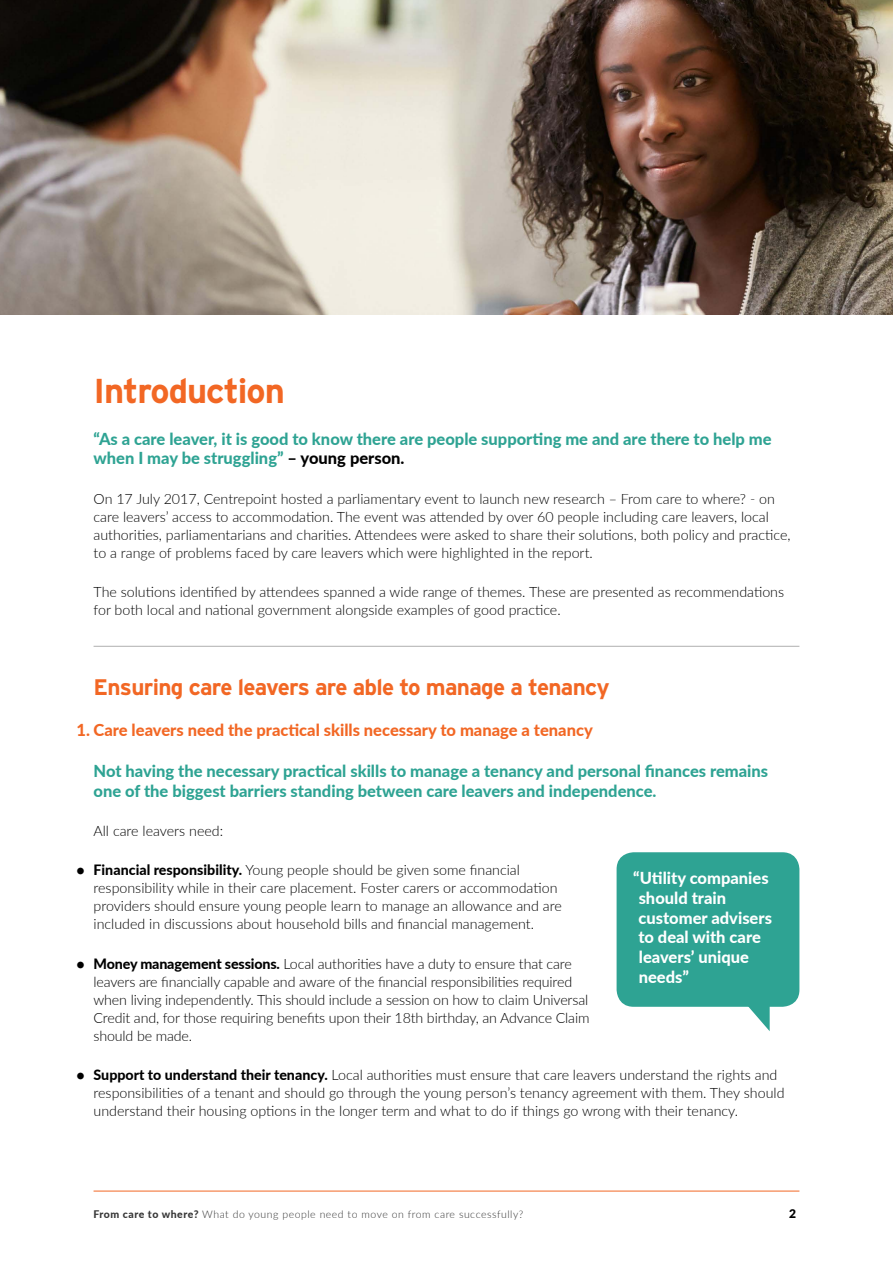
<style>
.page{position:relative;width:893px;height:1263px;background:#fff}
.page>*{position:absolute;margin:0;border:0;box-sizing:border-box;transform-origin:0 0}
.t1{font:700 34.5px "Interstate";letter-spacing:-.03em;color:#f26724}
.t2{font:700 22.5px "Interstate";letter-spacing:-.03em;color:#f26724}
.t3{font:800 16.5px/19.8px "Lato";color:#2ea393}
.t4{font:800 16.5px/19.8px "Lato";color:#fff}
.t5{font:800 16.5px "Lato";color:#f26724}
.t6{font:300 14.25px/18px "Lato";color:#000}
.t7{font:900 12px "Lato";color:#000}
.t8{font:300 10.5px "Lato";letter-spacing:.05em;color:#363636}
.s1{color:#000}
.s2{font-weight:800}
</style>
<div class="page">
<hr style="left:94px;top:1191px;width:705px;height:1px;background:#f26724">
<hr style="left:94px;top:646px;width:705px;height:1px;background:#afafaf">
<div style="left:617px;top:852px;width:182px;height:155px;background:#2ea393;border-radius:17px"></div>
<svg style="left:741px;top:1006px;width:29px;height:25px"></svg>
<img style="left:0;top:0;width:893px;height:315px">
<h1 class="t1" style="left:94px;top:372px;width:193px">Introduction</h1>
<p class="t3" style="left:94px;top:428px;width:680px">“As a care leaver, it is good to know there are people supporting me and are there to help me when I may be struggling” <span class="s1">– young person.</span></p>
<p class="t6" style="left:94px;top:489px;width:699px">On 17 July 2017, Centrepoint hosted a parliamentary event to launch new research – From care to where? - on care leavers’ access to accommodation. The event was attended by over 60 people including care leavers, local authorities, parliamentarians and charities. Attendees were asked to share their solutions, both policy and practice, to a range of problems faced by care leavers which were highlighted in the report.</p>
<p class="t6" style="left:94px;top:582px;width:692px">The solutions identified by attendees spanned a wide range of themes. These are presented as recommendations for both local and national government alongside examples of good practice.</p>
<h2 class="t2" style="left:94px;top:674px;width:518px">Ensuring care leavers are able to manage a tenancy</h2>
<p class="t5" style="left:77px;top:718px;width:518px">1. Care leavers need the practical skills necessary to manage a tenancy</p>
<p class="t3" style="left:94px;top:760px;width:676px">Not having the necessary practical skills to manage a tenancy and personal finances remains one of the biggest barriers standing between care leavers and independence.</p>
<p class="t6" style="left:94px;top:821px;width:131px">All care leavers need:</p>
<p class="t6" style="left:94px;top:861px;width:470px;text-indent:-17px"><span class="s2">• Financial responsibility.</span> Young people should be given some financial responsibility while in their care placement. Foster carers or accommodation providers should ensure young people learn to manage an allowance and are included in discussions about household bills and financial management.</p>
<p class="t6" style="left:94px;top:954px;width:497px;text-indent:-17px"><span class="s2">• Money management sessions.</span> Local authorities have a duty to ensure that care leavers are financially capable and aware of the financial responsibilities required when living independently. This should include a session on how to claim Universal Credit and, for those requiring benefits upon their 18th birthday, an Advance Claim should be made.</p>
<p class="t6" style="left:94px;top:1065px;width:692px;text-indent:-17px"><span class="s2">• Support to understand their tenancy.</span> Local authorities must ensure that care leavers understand the rights and responsibilities of a tenant and should go through the young person’s tenancy agreement with them. They should understand their housing options in the longer term and what to do if things go wrong with their tenancy.</p>
<p class="t4" style="left:638px;top:867px;width:135px;text-indent:-5px">“Utility companies should train customer advisers to deal with care leavers’ unique needs”</p>
<p class="t8" style="left:94px;top:1206px;width:431px"><span class="s2">From care to where?</span> What do young people need to move on from care successfully?</p>
<p class="t7" style="left:789px;top:1204px;width:8px">2</p>
</div>
